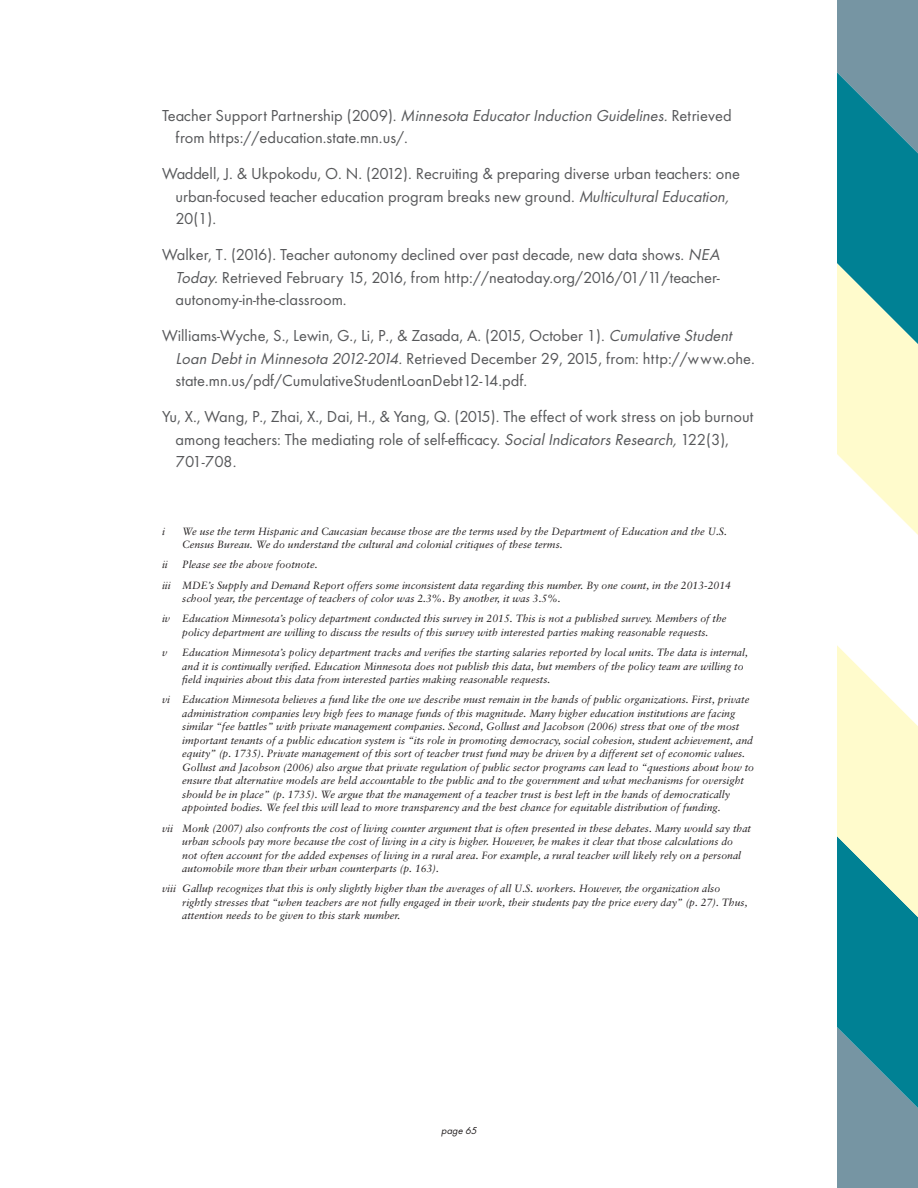
<style>
.page{position:relative;width:918px;height:1188px;background:#fff}
.page>*{position:absolute;margin:0;border:0;box-sizing:border-box;transform-origin:0 0}
.References_with_Inde{font:16.5px/22.5px "Futura Book DTC";color:#57585a}
.Footnote{font:italic 10.5px/13.5px "Sabon";color:#231f20}
.t1{font:10.5px "Futura Book Oblique DTC";color:#231f20}
.s1{font-family:"Futura Book Oblique DTC"}
</style>
<div class="page">
<svg style="left:837px;top:0;width:81px;height:1188px"></svg>
<p class="References_with_Inde" style="left:176px;top:104px;width:558px;text-indent:-14px">Teacher Support Partnership (2009). <span class="s1">Minnesota Educator Induction Guidelines.</span> Retrieved from https://education.state.mn.us/.</p>
<p class="References_with_Inde" style="left:176px;top:162px;width:566px;text-indent:-14px">Waddell, J. &amp; Ukpokodu, O. N. (2012). Recruiting &amp; preparing diverse urban teachers: one urban-focused teacher education program breaks new ground. <span class="s1">Multicultural Education,<br></span>20(1).</p>
<p class="References_with_Inde" style="left:176px;top:243px;width:546px;text-align:justify;text-indent:-14px">Walker, T. (2016). Teacher autonomy declined over past decade, new data shows. <span class="s1">NEA Today.</span> Retrieved February 15, 2016, from http://neatoday.org/2016/01/11/teacher&shy;autonomy-in-the-classroom.</p>
<p class="References_with_Inde" style="left:176px;top:324px;width:581px;text-indent:-14px">Williams-Wyche, S., Lewin, G., Li, P., &amp; Zasada, A. (2015, October 1). <span class="s1">Cumulative Student<br>Loan Debt in Minnesota 2012-2014.</span> Retrieved December 29, 2015, from: http://www.ohe. state.mn.us/pdf/CumulativeStudentLoanDebt12-14.pdf.</p>
<p class="References_with_Inde" style="left:176px;top:405px;width:579px;text-indent:-14px">Yu, X., Wang, P., Zhai, X., Dai, H., &amp; Yang, Q. (2015). The effect of work stress on job burnout among teachers: The mediating role of self-efficacy. <span class="s1">Social Indicators Research,</span> 122(3),<br>701-708.</p>
<p class="Footnote" style="left:162px;top:524px;width:4px">i</p>
<p class="Footnote" style="left:182px;top:524px;width:546px">We use the term Hispanic and Caucasian because those are the terms used by the Department of Education and the U.S.<br>Census Bureau. We do understand the cultural and colonial critiques of these terms.</p>
<p class="Footnote" style="left:162px;top:558px;width:7px">ii</p>
<p class="Footnote" style="left:182px;top:558px;width:137px">Please see the above footnote.</p>
<p class="Footnote" style="left:182px;top:578px;width:550px;text-indent:-20px">iii MDE’s Supply and Demand Report offers some inconsistent data regarding this number. By one count, in the 2013-2014 school year, the percentage of teachers of color was 2.3%. By another, it was 3.5%.</p>
<p class="Footnote" style="left:162px;top:612px;width:566px;text-align:center">iv Education Minnesota’s policy department conducted this survey in 2015. This is not a published survey. Members of the policy department are willing to discuss the results of this survey with interested parties making reasonable requests.</p>
<p class="Footnote" style="left:162px;top:646px;width:7px">v</p>
<p class="Footnote" style="left:182px;top:646px;width:567px">Education Minnesota’s policy department tracks and verifies the starting salaries reported by local units. The data is internal, and it is continually verified. Education Minnesota does not publish this data, but members of the policy team are willing to field inquiries about this data from interested parties making reasonable requests.</p>
<p class="Footnote" style="left:182px;top:693px;width:573px;text-indent:-20px">vi Education Minnesota believes a fund like the one we describe must remain in the hands of public organizations. First, private administration companies levy high fees to manage funds of this magnitude. Many higher education institutions are facing similar “fee battles” with private management companies. Second, Gollust and Jacobson (2006) stress that one of the most important tenants of a public education system is “its role in promoting democracy, social cohesion, student achievement, and equity” (p. 1735). Private management of this sort of teacher trust fund may be driven by a different set of economic values.<br>Gollust and Jacobson (2006) also argue that private regulation of public sector programs can lead to “questions about how to ensure that alternative models are held accountable to the public and to the government and what mechanisms for oversight should be in place” (p. 1735). We argue that the management of a teacher trust is best left in the hands of democratically appointed bodies. We feel this will lead to more transparency and the best chance for equitable distribution of funding.</p>
<p class="Footnote" style="left:182px;top:821px;width:570px;text-indent:-20px">vii Monk (2007) also confronts the cost of living counter argument that is often presented in these debates. Many would say that urban schools pay more because the cost of living in a city is higher. However, he makes it clear that those calculations do<br>not often account for the added expenses of living in a rural area. For example, a rural teacher will likely rely on a personal automobile more than their urban counterparts (p. 163).</p>
<p class="Footnote" style="left:182px;top:882px;width:567px;text-indent:-20px">viii Gallup recognizes that this is only slightly higher than the averages of all U.S. workers. However, the organization also rightly stresses that “when teachers are not fully engaged in their work, their students pay the price every day” (p. 27). Thus, attention needs to be given to this stark number.</p>
<p class="t1" style="left:441px;top:1125px;width:37px">page 65</p>
</div>
